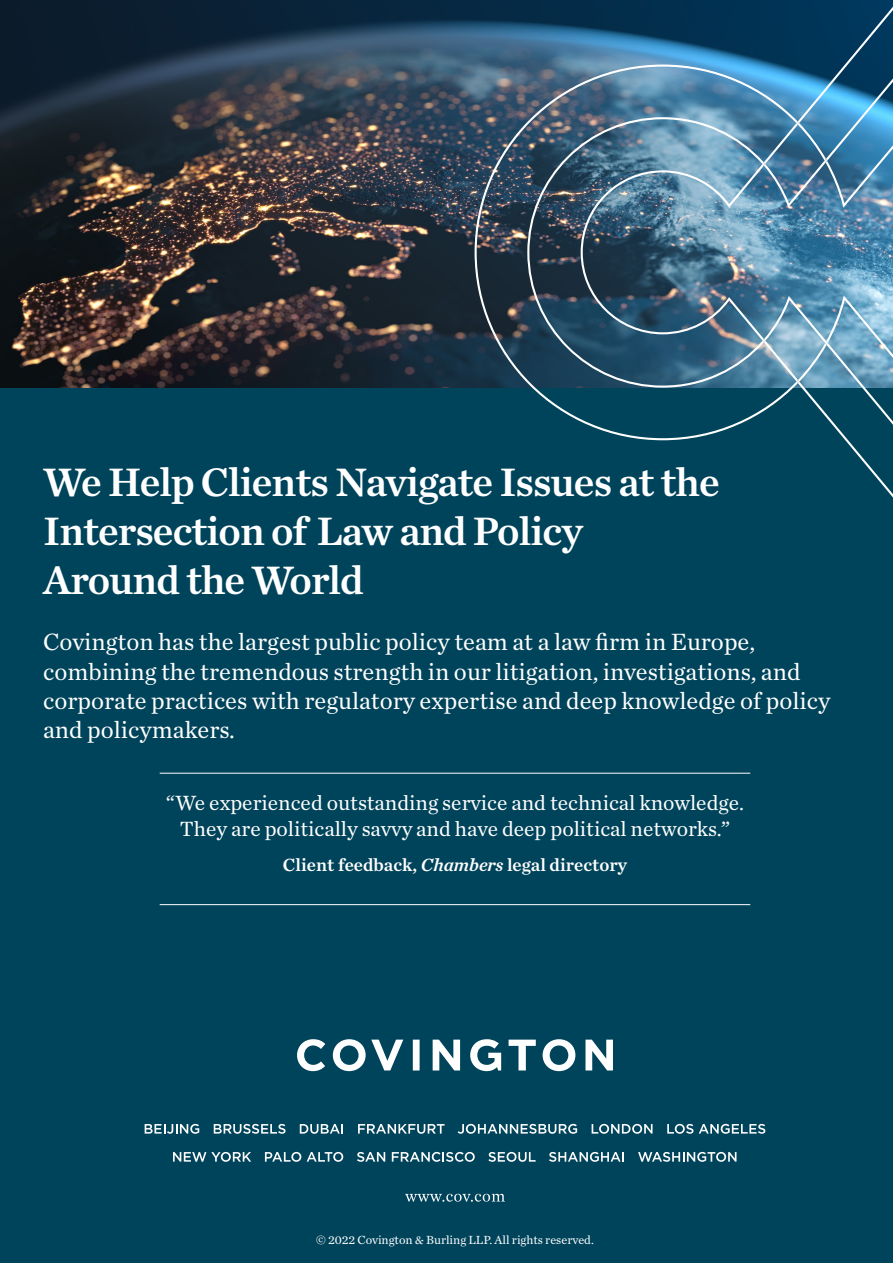
<style>
.page{position:relative;width:893px;height:1263px;background:#00445b}
.page>*{position:absolute;margin:0;border:0;box-sizing:border-box;transform-origin:0 0}
.t1{font:41.55px/49.2px "Chronicle Text G1 Semi";letter-spacing:-.025em;color:#fff}
.t2{font:24.6px/29.2px "Chronicle Text G1";color:#fff}
.t3{font:21.6px/26.1px "Chronicle Text G1";color:#fff;text-align:center}
.t4{font:18.45px "Chronicle Text G1 Semi";color:#fff}
.t5{font:12.3px "Chronicle Text G1";color:#fff}
.s1{font-style:italic}
</style>
<div class="page">
<img style="left:0;top:0;width:475px;height:388px">
<svg style="left:145px;top:1124px;width:54px;height:10px"></svg>
<svg style="left:214px;top:1124px;width:71px;height:10px"></svg>
<svg style="left:300px;top:1124px;width:43px;height:10px"></svg>
<svg style="left:358px;top:1124px;width:87px;height:10px"></svg>
<svg style="left:458px;top:1124px;width:119px;height:10px"></svg>
<svg style="left:592px;top:1124px;width:60px;height:10px"></svg>
<svg style="left:667px;top:1124px;width:26px;height:10px"></svg>
<svg style="left:699px;top:1124px;width:66px;height:10px"></svg>
<svg style="left:173px;top:1152px;width:78px;height:10px"></svg>
<svg style="left:265px;top:1152px;width:36px;height:10px"></svg>
<svg style="left:307px;top:1152px;width:36px;height:10px"></svg>
<svg style="left:357px;top:1152px;width:28px;height:10px"></svg>
<svg style="left:392px;top:1152px;width:83px;height:10px"></svg>
<svg style="left:488px;top:1152px;width:48px;height:10px"></svg>
<svg style="left:549px;top:1152px;width:75px;height:10px"></svg>
<svg style="left:638px;top:1152px;width:98px;height:10px"></svg>
<svg style="left:585px;top:1039px;width:28px;height:31px"></svg>
<svg style="left:543px;top:1039px;width:32px;height:32px"></svg>
<svg style="left:470px;top:1039px;width:31px;height:32px"></svg>
<svg style="left:297px;top:1039px;width:28px;height:32px"></svg>
<svg style="left:333px;top:1039px;width:70px;height:32px"></svg>
<svg style="left:433px;top:1039px;width:27px;height:31px"></svg>
<svg style="left:413px;top:1039px;width:7px;height:31px"></svg>
<svg style="left:509px;top:1039px;width:27px;height:31px"></svg>
<svg style="left:405px;top:1194px;width:100px;height:8px"></svg>
<hr style="left:160px;top:773px;width:590px;height:1px;background:#fff">
<hr style="left:160px;top:904px;width:590px;height:1px;background:#fff">
<img style="left:475px;top:0;width:418px;height:498px">
<svg style="left:796px;top:122px;width:3px;height:261px"></svg>
<svg style="left:824px;top:159px;width:4px;height:186px"></svg>
<p class="t1" style="left:43px;top:455px;width:678px">We Help Clients Navigate Issues at the<br>Intersection of Law and Policy<br>Around the World</p>
<p class="t2" style="left:43px;top:626px;width:789px">Covington has the largest public policy team at a law firm in Europe, combining the tremendous strength in our litigation, investigations, and corporate practices with regulatory expertise and deep knowledge of policy and policymakers.</p>
<p class="t3" style="left:166px;top:788px;width:580px">“We experienced outstanding service and technical knowledge.<br>They are politically savvy and have deep political networks.”</p>
<p class="t4" style="left:283px;top:851px;width:346px">Client feedback, <span class="s1">Chambers</span> legal directory</p>
<p class="t5" style="left:316px;top:1230px;width:279px">© 2022 Covington &amp; Burling LLP. All rights reserved.</p>
</div>
